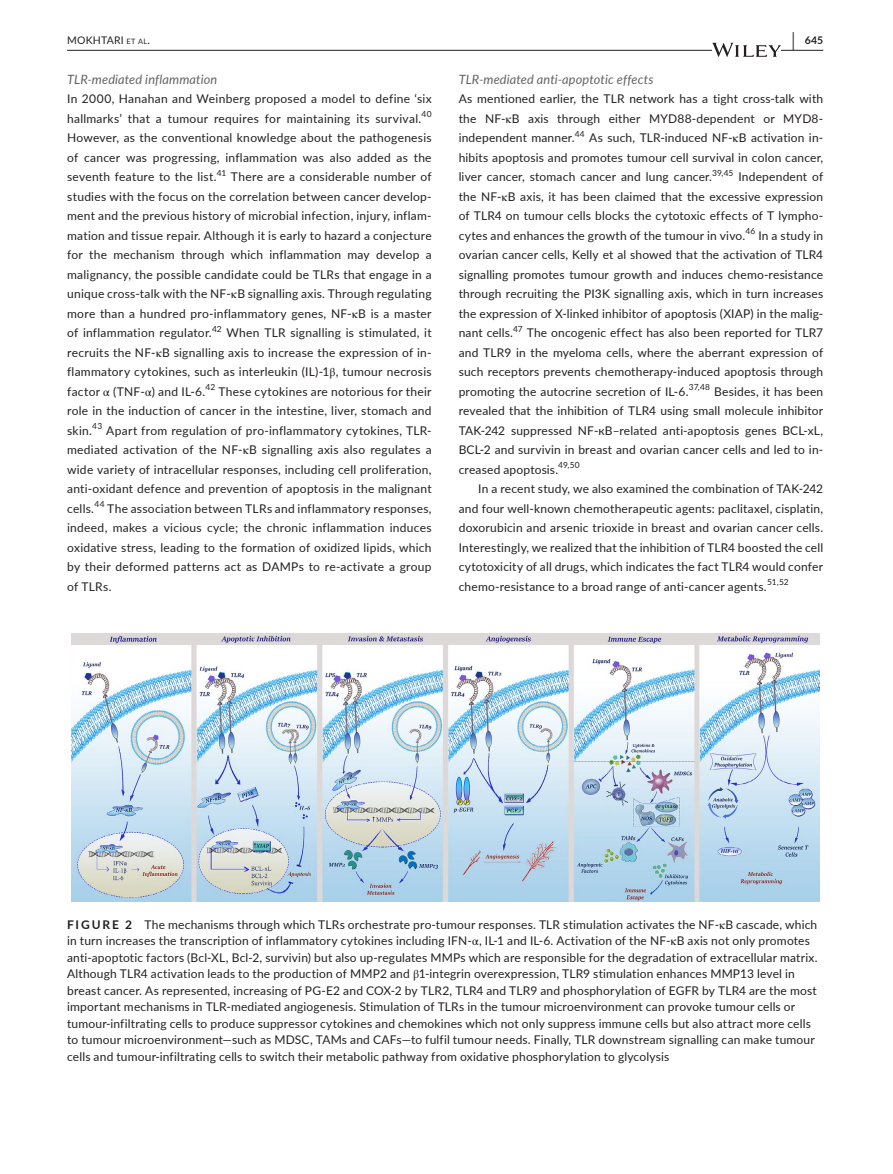
<style>
.page{position:relative;width:893px;height:1174px;background:#fff}
.page>*{position:absolute;margin:0;border:0;box-sizing:border-box;transform-origin:0 0}
.t1{font:700 19.5px "Lato";color:#231f20;scale:.48 1}
.t2{font:italic 12.75px "Lato";letter-spacing:.01em;color:#636366}
.t3{font:12px/19.5px "Lato";letter-spacing:.015em;color:#231f20;text-align:justify}
.t4{font:10.5px "Lato";letter-spacing:.02em;color:#231f20}
.t5{font:700 10.5px "Lato";color:#231f20}
.t6{font:8.4px "Lato";letter-spacing:.01em;color:#231f20}
.s1{font-size:7.35px}
.s2{font-family:"STIX"}
.s3{font-weight:700}
</style>
<div class="page">
<hr style="left:67px;top:50px;width:756px;height:1px;background:#231f20">
<svg style="left:712px;top:43px;width:69px;height:14px"></svg>
<img style="left:71px;top:634px;width:748px;height:267px">
<h1 class="t1" style="left:792px;top:25px;width:7px">|</h1>
<p class="t4" style="left:67px;top:33px;width:84px">MOKHTARI <span class="s1">et al</span>.</p>
<p class="t5" style="left:805px;top:33px;width:20px">645</p>
<p class="t2" style="left:67px;top:70px;width:152px">TLR-mediated inflammation</p>
<p class="t3" style="left:67px;top:89px;width:366px">In 2000, Hanahan and Weinberg proposed a model to define ‘six hallmarks’ that a tumour requires for maintaining its survival.</p>
<p class="t2" style="left:459px;top:70px;width:196px">TLR-mediated anti-apoptotic effects</p>
<p class="t3" style="left:459px;top:89px;width:366px">As mentioned earlier, the TLR network has a tight cross-talk with the NF-<span class="s2">κ</span>B axis through either MYD88-dependent or MYD8- independent manner.</p>
<p class="t6" style="left:421px;top:108px;width:12px">40</p>
<p class="t3" style="left:67px;top:128px;width:366px">However, as the conventional knowledge about the pathogenesis of cancer was progressing, inflammation was also added as the seventh feature to the list.</p>
<p class="t6" style="left:575px;top:128px;width:12px">44</p>
<p class="t3" style="left:459px;top:128px;width:366px;text-indent:131px">As such, TLR-induced NF-<span class="s2">κ</span>B activation in&shy;hibits apoptosis and promotes tumour cell survival in colon cancer, liver cancer, stomach cancer and lung cancer.</p>
<p class="t6" style="left:712px;top:167px;width:23px">39,45</p>
<p class="t6" style="left:217px;top:167px;width:11px">41</p>
<p class="t3" style="left:67px;top:167px;width:366px;text-indent:164px">There are a considerable number of studies with the focus on the correlation between cancer develop&shy;ment and the previous history of microbial infection, injury, inflam&shy;mation and tissue repair. Although it is early to hazard a conjecture for the mechanism through which inflammation may develop a malignancy, the possible candidate could be TLRs that engage in a unique cross-talk with the NF-<span class="s2">κ</span>B signalling axis. Through regulating more than a hundred pro-inflammatory genes, NF-<span class="s2">κ</span>B is a master of inflammation regulator.</p>
<p class="t3" style="left:459px;top:167px;width:366px;text-indent:280px">Independent of the NF-<span class="s2">κ</span>B axis, it has been claimed that the excessive expression of TLR4 on tumour cells blocks the cytotoxic effects of T lympho&shy;cytes and enhances the growth of the tumour in vivo.</p>
<p class="t6" style="left:745px;top:225px;width:12px">46</p>
<p class="t3" style="left:459px;top:225px;width:366px;text-indent:300px">In a study in ovarian cancer cells, Kelly et al showed that the activation of TLR4 signalling promotes tumour growth and induces chemo-resistance through recruiting the PI3K signalling axis, which in turn increases the expression of X-linked inhibitor of apoptosis (XIAP) in the malig&shy;nant cells.</p>
<p class="t6" style="left:212px;top:323px;width:11px">42</p>
<p class="t3" style="left:67px;top:323px;width:366px;text-indent:159px">When TLR signalling is stimulated, it recruits the NF-<span class="s2">κ</span>B signalling axis to increase the expression of in&shy;flammatory cytokines, such as interleukin (IL)-1<span class="s2">β</span>, tumour necrosis factor <span class="s2">α</span> (TNF-<span class="s2">α</span>) and IL-6.</p>
<p class="t6" style="left:513px;top:323px;width:11px">47</p>
<p class="t3" style="left:459px;top:323px;width:366px;text-indent:68px">The oncogenic effect has also been reported for TLR7 and TLR9 in the myeloma cells, where the aberrant expression of such receptors prevents chemotherapy-induced apoptosis through promoting the autocrine secretion of IL-6.</p>
<p class="t6" style="left:689px;top:381px;width:23px">37,48</p>
<p class="t6" style="left:206px;top:381px;width:11px">42</p>
<p class="t3" style="left:67px;top:381px;width:366px;text-indent:151px">These cytokines are notorious for their role in the induction of cancer in the intestine, liver, stomach and skin.</p>
<p class="t3" style="left:459px;top:381px;width:366px;text-indent:255px">Besides, it has been revealed that the inhibition of TLR4 using small molecule inhibitor TAK-242 suppressed NF-кB–related anti-apoptosis genes BCL-xL, BCL-2 and survivin in breast and ovarian cancer cells and led to in&shy;creased apoptosis.</p>
<p class="t6" style="left:92px;top:420px;width:12px">43</p>
<p class="t3" style="left:67px;top:420px;width:366px;text-indent:39px">Apart from regulation of pro-inflammatory cytokines, TLR&shy;mediated activation of the NF-<span class="s2">κ</span>B signalling axis also regulates a wide variety of intracellular responses, including cell proliferation, anti-oxidant defence and prevention of apoptosis in the malignant cells.</p>
<p class="t6" style="left:558px;top:459px;width:23px">49,50</p>
<p class="t3" style="left:459px;top:479px;width:366px;text-indent:20px">In a recent study, we also examined the combination of TAK-242 and four well-known chemotherapeutic agents: paclitaxel, cisplatin, doxorubicin and arsenic trioxide in breast and ovarian cancer cells.<br>Interestingly, we realized that the inhibition of TLR4 boosted the cell cytotoxicity of all drugs, which indicates the fact TLR4 would confer chemo-resistance to a broad range of anti-cancer agents.</p>
<p class="t6" style="left:94px;top:498px;width:12px">44</p>
<p class="t3" style="left:67px;top:498px;width:366px;text-indent:40px">The association between TLRs and inflammatory responses, indeed, makes a vicious cycle; the chronic inflammation induces oxidative stress, leading to the formation of oxidized lipids, which by their deformed patterns act as DAMPs to re-activate a group of TLRs.</p>
<p class="t6" style="left:767px;top:576px;width:23px">51,52</p>
<p class="t3" style="left:67px;top:915px;width:752px;line-height:16.5px;text-align:left"><span class="s3">FIGURE 2</span> The mechanisms through which TLRs orchestrate pro-tumour responses. TLR stimulation activates the NF-<span class="s2">κ</span>B cascade, which in turn increases the transcription of inflammatory cytokines including IFN-<span class="s2">α</span>, IL-1 and IL-6. Activation of the NF-<span class="s2">κ</span>B axis not only promotes anti-apoptotic factors (Bcl-XL, Bcl-2, survivin) but also up-regulates MMPs which are responsible for the degradation of extracellular matrix.<br>Although TLR4 activation leads to the production of MMP2 and <span class="s2">β</span>1-integrin overexpression, TLR9 stimulation enhances MMP13 level in breast cancer. As represented, increasing of PG-E2 and COX-2 by TLR2, TLR4 and TLR9 and phosphorylation of EGFR by TLR4 are the most important mechanisms in TLR-mediated angiogenesis. Stimulation of TLRs in the tumour microenvironment can provoke tumour cells or tumour-infiltrating cells to produce suppressor cytokines and chemokines which not only suppress immune cells but also attract more cells to tumour microenvironment—such as MDSC, TAMs and CAFs—to fulfil tumour needs. Finally, TLR downstream signalling can make tumour cells and tumour-infiltrating cells to switch their metabolic pathway from oxidative phosphorylation to glycolysis</p>
</div>
